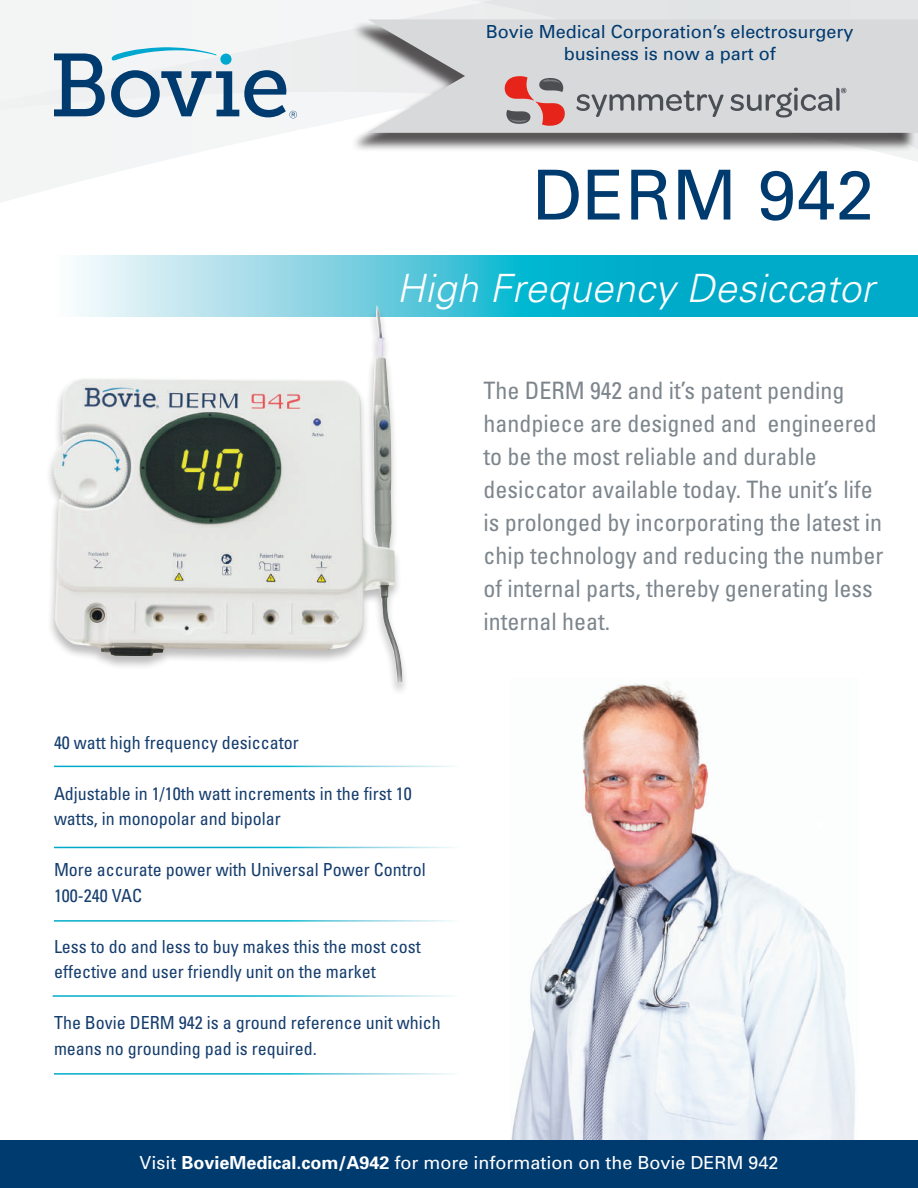
<style>
.page{position:relative;width:918px;height:1188px;background:#fff}
.page>*{position:absolute;margin:0;border:0;box-sizing:border-box;transform-origin:0 0}
.t1{font:69px "Univers LT Std";letter-spacing:.01em;color:#003b70}
.t2{font:italic 300 39px "Univers";letter-spacing:.01em;color:#fff}
.t3{font:condensed 24px/33px "Univers";color:#7d868d}
.t4{font:condensed 18px/25.5px "Univers";color:#153d6e}
.t5{font:18px "Univers";color:#fff}
.t6{font:18px/21.6px "Univers";color:#003b70;text-align:center}
.s1{font-weight:700}
</style>
<div class="page">
<img style="left:511px;top:682px;width:344px;height:457px">
<svg style="left:0;top:0;width:918px;height:202px;fill:#f4f5f6"></svg>
<svg style="left:54px;top:53px;width:51px;height:63px"></svg>
<svg style="left:112px;top:47px;width:105px;height:14px"></svg>
<svg style="left:111px;top:70px;width:186px;height:48px"></svg>
<div style="left:220px;top:53px;width:12px;height:12px;background:#00a7cf;border-radius:50%"></div>
<svg style="left:75px;top:256px;width:843px;height:60px;background:#43c1d7"></svg>
<div style="left:0;top:1141px;width:918px;height:47px;background:#003b70"></div>
<div style="left:45px;top:306px;width:364px;height:390px;background:#231f20;opacity:.3"></div>
<img style="left:53px;top:314px;width:349px;height:368px">
<div style="left:350px;top:22px;width:566px;height:130px;background:#231f20;opacity:.75"></div>
<svg style="left:367px;top:19px;width:551px;height:114px;background:#d6d7d8"></svg>
<svg style="left:505px;top:76px;width:60px;height:50px;background:#c58987"></svg>
<svg style="left:576px;top:91px;width:148px;height:26px;background:#b1b4b7"></svg>
<svg style="left:731px;top:88px;width:115px;height:30px;background:#b3b5b8"></svg>
<p class="t6" style="left:486px;top:21px;width:369px">Bovie Medical Corporation’s electrosurgery business is now a part of</p>
<h1 class="t1" style="left:532px;top:154px;width:344px">DERM 942</h1>
<h2 class="t2" style="left:397px;top:264px;width:479px">High Frequency Desiccator</h2>
<p class="t4" style="left:54px;top:729px;width:246px">40 watt high frequency desiccator</p>
<p class="t4" style="left:54px;top:780px;width:359px">Adjustable in 1/10th watt increments in the first 10 watts, in monopolar and bipolar</p>
<p class="t4" style="left:54px;top:857px;width:373px">More accurate power with Universal Power Control<br>100-240 VAC</p>
<p class="t4" style="left:54px;top:933px;width:368px">Less to do and less to buy makes this the most cost effective and user friendly unit on the market</p>
<p class="t4" style="left:54px;top:1010px;width:388px">The Bovie DERM 942 is a ground reference unit which means no grounding pad is required.</p>
<p class="t3" style="left:484px;top:374px;width:401px">The DERM 942 and it’s patent pending handpiece are designed and engineered to be the most reliable and durable desiccator available today. The unit’s life is prolonged by incorporating the latest in chip technology and reducing the number of internal parts, thereby generating less internal heat.</p>
<p class="t5" style="left:139px;top:1152px;width:641px">Visit <span class="s1">BovieMedical.com/A942</span> for more information on the Bovie DERM 942</p>
</div>
